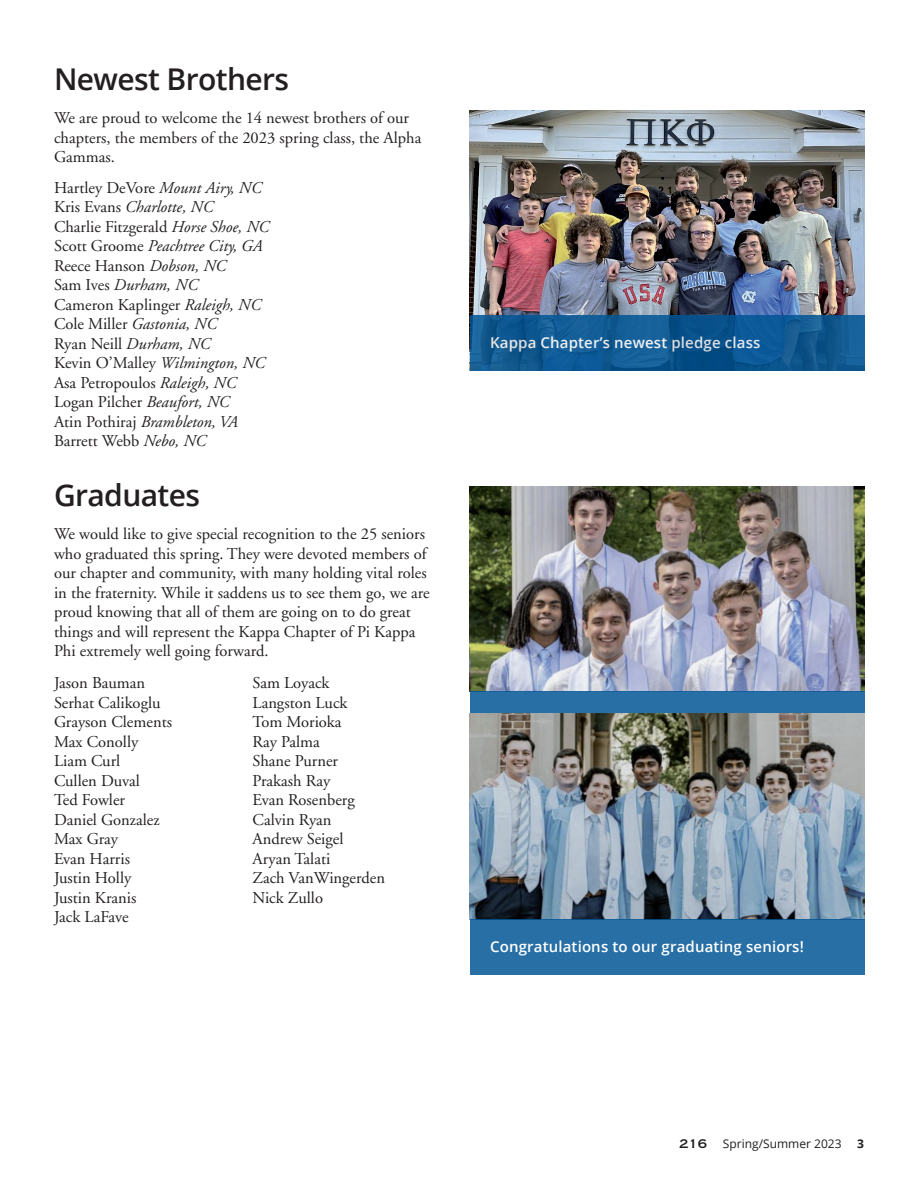
<style>
.page{position:relative;width:918px;height:1188px;background:#fff}
.page>*{position:absolute;margin:0;border:0;box-sizing:border-box;transform-origin:0 0}
.t1{font:600 30px "Open Sans";letter-spacing:-.02em;color:#231f20}
.t2{font:16.5px/19.5px "Adobe Garamond";color:#231f20}
.t3{font:600 15px "Open Sans";letter-spacing:.01em;color:#fff}
.t4{font:12px "Open Sans";color:#231f20}
.t5{font:12px "Copperplate Thirty One AB";color:#231f20}
.t6{font:700 12px "Open Sans";color:#231f20}
.s1{font-style:italic}
</style>
<div class="page">
<img style="left:470px;top:110px;width:395px;height:205px">
<svg style="left:470px;top:315px;width:395px;height:56px;fill:#0e5993"></svg>
<img style="left:470px;top:486px;width:395px;height:205px">
<div style="left:470px;top:691px;width:395px;height:56px;background:#276fa5"></div>
<img style="left:470px;top:714px;width:395px;height:205px">
<div style="left:470px;top:919px;width:395px;height:56px;background:#276fa5"></div>
<h1 class="t1" style="left:54px;top:59px;width:237px">Newest Brothers</h1>
<p class="t2" style="left:54px;top:109px;width:369px">We are proud to welcome the 14 newest brothers of our chapters, the members of the 2023 spring class, the Alpha<br>Gammas.</p>
<p class="t2" style="left:54px;top:178px;width:217px">Hartley DeVore <span class="s1">Mount Airy, NC<br></span>Kris Evans <span class="s1">Charlotte, NC<br></span>Charlie Fitzgerald <span class="s1">Horse Shoe, NC<br></span>Scott Groome <span class="s1">Peachtree City, GA<br></span>Reece Hanson <span class="s1">Dobson, NC<br></span>Sam Ives <span class="s1">Durham, NC<br></span>Cameron Kaplinger <span class="s1">Raleigh, NC<br></span>Cole Miller <span class="s1">Gastonia, NC<br></span>Ryan Neill <span class="s1">Durham, NC<br></span>Kevin O’Malley <span class="s1">Wilmington, NC<br></span>Asa Petropoulos <span class="s1">Raleigh, NC<br></span>Logan Pilcher <span class="s1">Beaufort, NC<br></span>Atin Pothiraj <span class="s1">Brambleton, VA<br></span>Barrett Webb <span class="s1">Nebo, NC</span></p>
<h1 class="t1" style="left:54px;top:475px;width:148px">Graduates</h1>
<p class="t2" style="left:54px;top:525px;width:377px">We would like to give special recognition to the 25 seniors who graduated this spring. They were devoted members of our chapter and community, with many holding vital roles in the fraternity. While it saddens us to see them go, we are proud knowing that all of them are going on to do great things and will represent the Kappa Chapter of Pi Kappa Phi extremely well going forward.</p>
<p class="t2" style="left:54px;top:674px;width:120px">Jason Bauman<br>Serhat Calikoglu<br>Grayson Clements<br>Max Conolly<br>Liam Curl<br>Cullen Duval<br>Ted Fowler<br>Daniel Gonzalez<br>Max Gray<br>Evan Harris<br>Justin Holly<br>Justin Kranis<br>Jack LaFave</p>
<p class="t2" style="left:253px;top:674px;width:134px">Sam Loyack<br>Langston Luck<br>Tom Morioka<br>Ray Palma<br>Shane Purner<br>Prakash Ray<br>Evan Rosenberg<br>Calvin Ryan<br>Andrew Seigel<br>Aryan Talati<br>Zach VanWingerden<br>Nick Zullo</p>
<p class="t3" style="left:490px;top:332px;width:272px">Kappa Chapter’s newest pledge class</p>
<p class="t3" style="left:490px;top:936px;width:315px">Congratulations to our graduating seniors!</p>
<p class="t5" style="left:679px;top:1137px;width:30px">216</p>
<p class="t4" style="left:723px;top:1136px;width:120px">Spring/Summer 2023</p>
<p class="t6" style="left:857px;top:1136px;width:8px">3</p>
</div>
